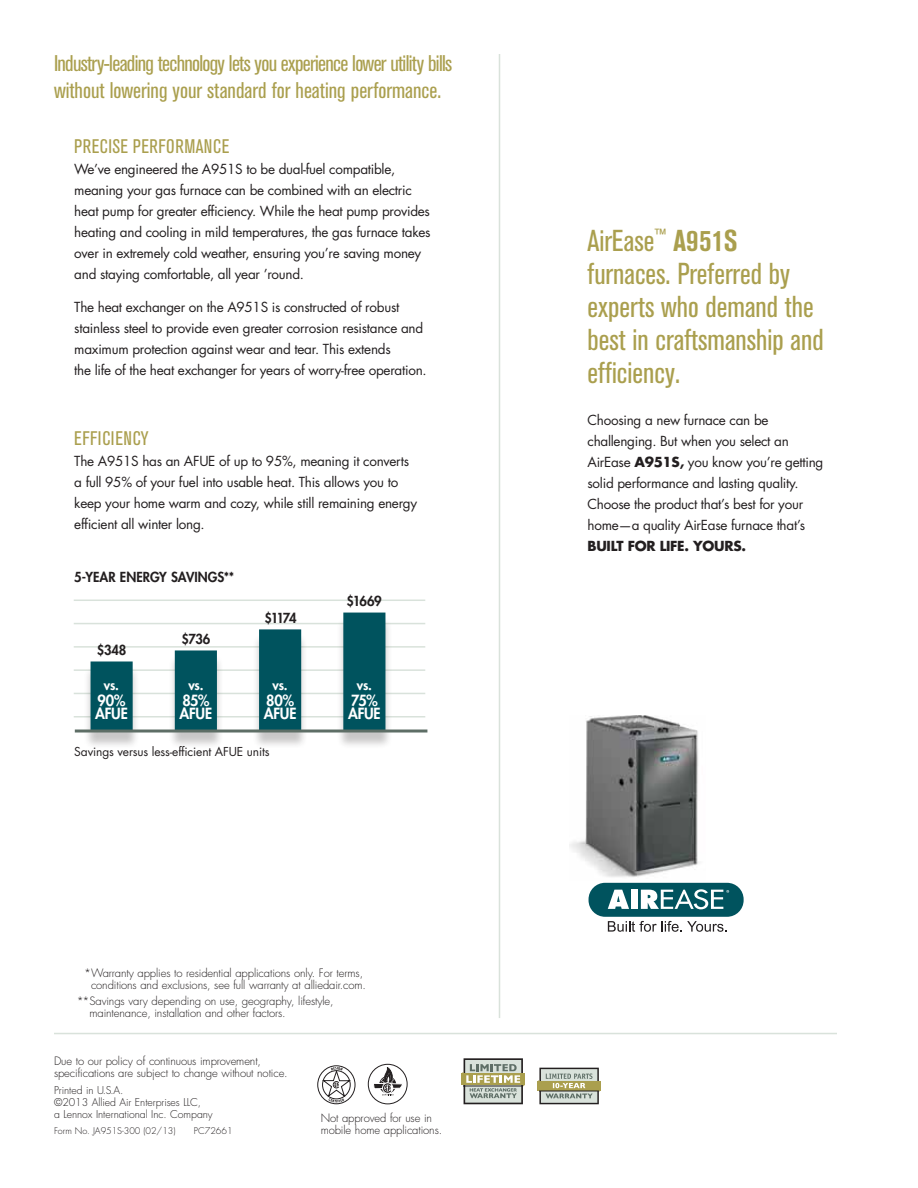
<style>
.page{position:relative;width:918px;height:1188px;background:#fff}
.page>*{position:absolute;margin:0;border:0;box-sizing:border-box;transform-origin:0 0}
.t1{font:condensed 30px/33px "Akzidenz Grotesk BE";color:#aa9f4e}
.t2{font:condensed 22.5px/27px "Akzidenz Grotesk BE";letter-spacing:-.03em;color:#aa9f4e}
.t3{font:condensed 19.5px "Akzidenz Grotesk BE";letter-spacing:.02em;color:#aa9f4e}
.t4{font:800 15px/13.5px "Futura Std";letter-spacing:-.01em;color:#fff}
.t5{font:13.5px/21px "Futura Std";letter-spacing:-.02em;color:#231f20}
.t6{font:800 13.5px "Futura Std";letter-spacing:-.01em;color:#231f20}
.t7{font:700 13.5px "Futura Std";letter-spacing:-.02em;color:#231f20}
.t8{font:800 13.5px "Futura Std";color:#fff}
.t9{font:12px "Futura Std";letter-spacing:-.01em;color:#231f20}
.t10{font:300 11.25px/12px "Futura Std";letter-spacing:-.01em;color:#231f20}
.t11{font:300 10.5px/12px "Futura Std";letter-spacing:-.005em;color:#231f20}
.t12{font:300 9px "Futura Std";letter-spacing:-.005em;color:#231f20}
.s1{font-weight:700}
</style>
<div class="page">
<svg style="left:365px;top:1061px;width:46px;height:46px"></svg>
<svg style="left:368px;top:1064px;width:39px;height:40px"></svg>
<div style="left:368px;top:1064px;width:39px;height:40px;border:1px solid #231f20;border-radius:50%"></div>
<svg style="left:373px;top:1067px;width:30px;height:28px"></svg>
<svg style="left:318px;top:1066px;width:37px;height:38px"></svg>
<div style="left:317px;top:1065px;width:38px;height:39px;border:1px solid #231f20;border-radius:50%"></div>
<svg style="left:322px;top:1067px;width:29px;height:36px"></svg>
<hr style="left:499px;top:54px;width:1px;height:964px;background:#d9e2db">
<hr style="left:54px;top:1033px;width:783px;height:1px;background:#d9e2db">
<hr style="left:74px;top:600px;width:351px;height:1px;background:#d9e2db">
<hr style="left:74px;top:716px;width:351px;height:2px;background:#d9e2db">
<hr style="left:74px;top:693px;width:351px;height:1px;background:#d9e2db">
<hr style="left:74px;top:669px;width:351px;height:2px;background:#d9e2db">
<hr style="left:74px;top:646px;width:351px;height:2px;background:#d9e2db">
<hr style="left:74px;top:623px;width:351px;height:1px;background:#d9e2db">
<div style="left:83px;top:665px;width:57px;height:84px;background:#231f20;opacity:.25"></div>
<div style="left:91px;top:683px;width:42px;height:27px;background:#00535e"></div>
<div style="left:252px;top:633px;width:56px;height:116px;background:#231f20;opacity:.25"></div>
<div style="left:259px;top:650px;width:42px;height:60px;background:#00535e"></div>
<div style="left:336px;top:616px;width:56px;height:133px;background:#231f20;opacity:.25"></div>
<div style="left:343px;top:634px;width:42px;height:76px;background:#00535e"></div>
<div style="left:168px;top:654px;width:56px;height:95px;background:#231f20;opacity:.25"></div>
<div style="left:175px;top:672px;width:42px;height:38px;background:#00535e"></div>
<hr style="left:75px;top:730px;width:352px;height:3px;background:#5e6e66">
<svg style="left:462px;top:1058px;width:63px;height:46px"></svg>
<svg style="left:538px;top:1068px;width:63px;height:36px"></svg>
<hr style="left:539px;top:1090px;width:60px;height:2px;background:#231f20">
<div style="left:589px;top:883px;width:155px;height:34px;background:#00535e;border-radius:17px"></div>
<svg style="left:608px;top:890px;width:21px;height:19px"></svg>
<div style="left:631px;top:890px;width:7px;height:19px;background:#fff"></div>
<svg style="left:608px;top:921px;width:119px;height:11px"></svg>
<svg style="left:641px;top:889px;width:88px;height:20px"></svg>
<img style="left:570px;top:716px;width:129px;height:161px">
<h2 class="t2" style="left:54px;top:50px;width:400px">Industry-leading technology lets you experience lower utility bills without lowering your standard for heating performance.</h2>
<h3 class="t3" style="left:74px;top:135px;width:157px">PRECISE PERFORMANCE</h3>
<p class="t5" style="left:74px;top:159px;width:358px">We’ve engineered the A951S to be dual-fuel compatible, meaning your gas furnace can be combined with an electric heat pump for greater efficiency. While the heat pump provides heating and cooling in mild temperatures, the gas furnace takes over in extremely cold weather, ensuring you’re saving money and staying comfortable, all year ’round.</p>
<p class="t5" style="left:74px;top:297px;width:354px">The heat exchanger on the A951S is constructed of robust stainless steel to provide even greater corrosion resistance and maximum protection against wear and tear. This extends<br>the life of the heat exchanger for years of worry-free operation.</p>
<h3 class="t3" style="left:74px;top:427px;width:76px">EFFICIENCY</h3>
<p class="t5" style="left:74px;top:451px;width:344px">The A951S has an AFUE of up to 95%, meaning it converts a full 95% of your fuel into usable heat. This allows you to keep your home warm and cozy, while still remaining energy efficient all winter long.</p>
<p class="t6" style="left:74px;top:568px;width:162px">5-YEAR ENERGY SAVINGS**</p>
<p class="t6" style="left:97px;top:641px;width:31px">$348</p>
<p class="t8" style="left:104px;top:676px;width:17px">VS.</p>
<p class="t4" style="left:95px;top:693px;width:33px">90%<br>AFUE</p>
<p class="t6" style="left:181px;top:630px;width:30px">$736</p>
<p class="t8" style="left:188px;top:676px;width:17px">VS.</p>
<p class="t4" style="left:180px;top:693px;width:33px">85%<br>AFUE</p>
<p class="t6" style="left:264px;top:609px;width:34px">$1174</p>
<p class="t8" style="left:273px;top:676px;width:17px">VS.</p>
<p class="t4" style="left:264px;top:693px;width:33px">80%<br>AFUE</p>
<p class="t9" style="left:74px;top:744px;width:197px">Savings versus less-efficient AFUE units</p>
<p class="t6" style="left:347px;top:592px;width:37px">$1669</p>
<p class="t8" style="left:357px;top:676px;width:17px">VS.</p>
<p class="t4" style="left:348px;top:693px;width:33px">75%<br>AFUE</p>
<p class="t10" style="left:84px;top:967px;width:283px;text-align:right">*Warranty applies to residential applications only. For terms, conditions and exclusions, see full warranty at alliedair.com.</p>
<p class="t10" style="left:89px;top:996px;width:246px;text-indent:-13px">**Savings vary depending on use, geography, lifestyle, maintenance, installation and other factors.</p>
<p class="t10" style="left:54px;top:1056px;width:235px">Due to our policy of continuous improvement, specifications are subject to change without notice.</p>
<p class="t11" style="left:54px;top:1084px;width:160px">Printed in U.S.A.<br>©2013 Allied Air Enterprises LLC,<br>a Lennox International Inc. Company</p>
<p class="t12" style="left:54px;top:1126px;width:123px">Form No. JA951S-300 (02/13)</p>
<p class="t12" style="left:194px;top:1126px;width:40px">PC72661</p>
<p class="t10" style="left:321px;top:1113px;width:123px">Not approved for use in mobile home applications.</p>
<h1 class="t1" style="left:588px;top:225px;width:238px">AirEase<sup>™</sup> <span class="s1">A951S </span>furnaces. Preferred by experts who demand the best in craftsmanship and efficiency.</h1>
<p class="t5" style="left:588px;top:409px;width:237px">Choosing a new furnace can be challenging. But when you select an AirEase <span class="s1">A951S,</span> you know you’re getting solid performance and lasting quality.<br>Choose the product that’s best for your home—a quality AirEase furnace that’s</p>
<p class="t7" style="left:588px;top:537px;width:160px">BUILT FOR LIFE. YOURS.</p>
</div>
